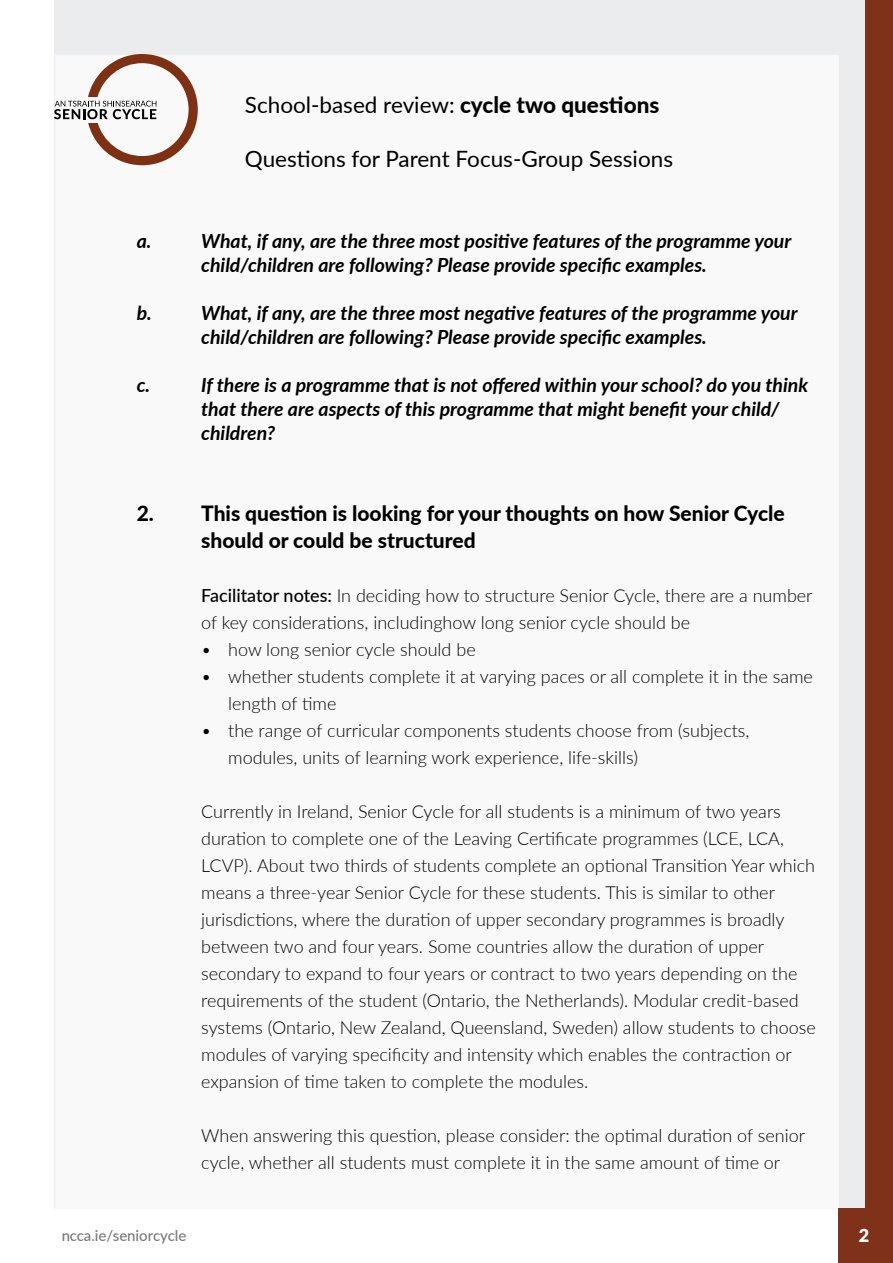
<style>
.page{position:relative;width:893px;height:1263px;background:#fff}
.page>*{position:absolute;margin:0;border:0;box-sizing:border-box;transform-origin:0 0}
.t1{font:22.5px "Lato";color:#000}
.t2{font:800 21px/27px "Lato";color:#000}
.t3{font:italic 700 19.5px/24px "Lato";color:#000}
.t4{font:300 18px/27px "Lato";color:#000}
.t5{font:900 18px "Lato";color:#fff}
.t6{font:500 15px "Lato";color:#000}
.s1{font-weight:800}
.s2{font-weight:500}
</style>
<div class="page">
<div style="left:54px;top:0;width:812px;height:1209px;background:#eaeced"></div>
<div style="left:866px;top:0;width:27px;height:1263px;background:#7d3219"></div>
<div style="left:55px;top:55px;width:783px;height:1161px;background:#fff"></div>
<div style="left:838px;top:1209px;width:55px;height:54px;background:#7d3219"></div>
<svg style="left:54px;top:54px;width:144px;height:111px"></svg>
<p class="t1" style="left:245px;top:89px;width:416px">School-based review: <span class="s1">cycle two questions</span></p>
<p class="t1" style="left:245px;top:143px;width:430px">Questions for Parent Focus-Group Sessions</p>
<p class="t3" style="left:137px;top:228px;width:16px">a.</p>
<p class="t3" style="left:201px;top:228px;width:592px">What, if any, are the three most positive features of the programme your child/children are following? Please provide specific examples.</p>
<p class="t3" style="left:137px;top:300px;width:17px">b.</p>
<p class="t3" style="left:201px;top:300px;width:598px">What, if any, are the three most negative features of the programme your child/children are following? Please provide specific examples.</p>
<p class="t3" style="left:137px;top:372px;width:15px">c.</p>
<p class="t3" style="left:201px;top:372px;width:608px">If there is a programme that is not offered within your school? do you think that there are aspects of this programme that might benefit your child/ children?</p>
<p class="t2" style="left:201px;top:499px;width:585px;text-indent:-64px">2. This question is looking for your thoughts on how Senior Cycle should or could be structured</p>
<p class="t4" style="left:201px;top:582px;width:613px"><span class="s2">Facilitator notes:</span> In deciding how to structure Senior Cycle, there are a number of key considerations, includinghow long senior cycle should be</p>
<p class="t4" style="left:201px;top:636px;width:276px">• how long senior cycle should be</p>
<p class="t4" style="left:228px;top:663px;width:586px;text-indent:-27px">• whether students complete it at varying paces or all complete it in the same length of time</p>
<p class="t4" style="left:228px;top:717px;width:523px;text-indent:-27px">• the range of curricular components students choose from (subjects, modules, units of learning work experience, life-skills)</p>
<p class="t4" style="left:201px;top:798px;width:616px">Currently in Ireland, Senior Cycle for all students is a minimum of two years duration to complete one of the Leaving Certificate programmes (LCE, LCA, LCVP). About two thirds of students complete an optional Transition Year which means a three-year Senior Cycle for these students. This is similar to other jurisdictions, where the duration of upper secondary programmes is broadly between two and four years. Some countries allow the duration of upper secondary to expand to four years or contract to two years depending on the requirements of the student (Ontario, the Netherlands). Modular credit-based systems (Ontario, New Zealand, Queensland, Sweden) allow students to choose modules of varying specificity and intensity which enables the contraction or expansion of time taken to complete the modules.</p>
<p class="t4" style="left:201px;top:1122px;width:605px">When answering this question, please consider: the optimal duration of senior cycle, whether all students must complete it in the same amount of time or</p>
<p class="t6" style="left:61px;top:1224px;width:127px">ncca.ie/seniorcycle</p>
<p class="t5" style="left:859px;top:1222px;width:12px">2</p>
</div>
